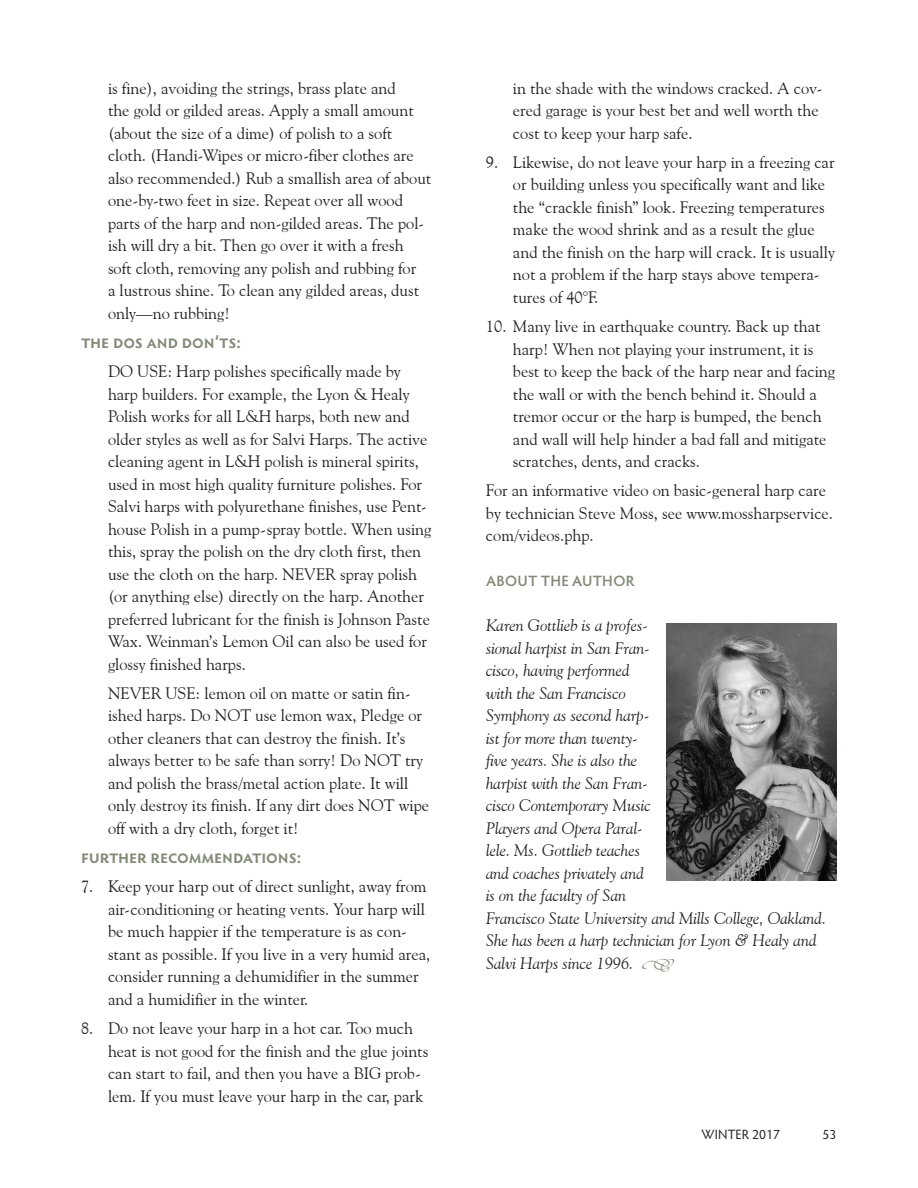
<style>
.page{position:relative;width:918px;height:1188px;background:#fff}
.page>*{position:absolute;margin:0;border:0;box-sizing:border-box;transform-origin:0 0}
.t1{font:600 18px "Hypatia Sans Pro";letter-spacing:-.005em;color:#828c78}
.t2{font:16.5px/22.5px "Goudy Old Style BT";color:#231f20}
.t3{font:italic 16.5px/22.5px "Goudy Old Style BT";color:#231f20}
.t4{font:600 15px "Hypatia Sans Pro";color:#828c78}
.t5{font:13.5px "Hypatia Sans Pro";color:#231f20}
.s1{font-family:"Maestro Flourishes";font-style:normal;color:#828c78}
</style>
<div class="page">
<img style="left:667px;top:623px;width:170px;height:257px">
<p class="t2" style="left:108px;top:76px;width:325px">is fine), avoiding the strings, brass plate and<br>the gold or gilded areas. Apply a small amount (about the size of a dime) of polish to a soft cloth. (Handi-Wipes or micro-fiber clothes are also recommended.) Rub a smallish area of about one-by-two feet in size. Repeat over all wood parts of the harp and non-gilded areas. The pol&shy;ish will dry a bit. Then go over it with a fresh soft cloth, removing any polish and rubbing for<br>a lustrous shine. To clean any gilded areas, dust only—no rubbing!</p>
<p class="t1" style="left:81px;top:329px;width:161px">The Dos and Don’ts:</p>
<p class="t2" style="left:108px;top:360px;width:325px">DO USE: Harp polishes specifically made by harp builders. For example, the Lyon &amp; Healy Polish works for all L&amp;H harps, both new and older styles as well as for Salvi Harps. The active cleaning agent in L&amp;H polish is mineral spirits, used in most high quality furniture polishes. For Salvi harps with polyurethane finishes, use Pent&shy;house Polish in a pump-spray bottle. When using this, spray the polish on the dry cloth first, then use the cloth on the harp. NEVER spray polish (or anything else) directly on the harp. Another preferred lubricant for the finish is Johnson Paste Wax. Weinman’s Lemon Oil can also be used for glossy finished harps.</p>
<p class="t2" style="left:108px;top:682px;width:323px">NEVER USE: lemon oil on matte or satin fin&shy;ished harps. Do NOT use lemon wax, Pledge or other cleaners that can destroy the finish. It’s always better to be safe than sorry! Do NOT try and polish the brass/metal action plate. It will only destroy its finish. If any dirt does NOT wipe off with a dry cloth, forget it!</p>
<p class="t1" style="left:81px;top:844px;width:222px">Further recommendations:</p>
<p class="t2" style="left:108px;top:875px;width:324px;text-indent:-27px">7. Keep your harp out of direct sunlight, away from air-conditioning or heating vents. Your harp will be much happier if the temperature is as con&shy;stant as possible. If you live in a very humid area, consider running a dehumidifier in the summer and a humidifier in the winter.</p>
<p class="t2" style="left:108px;top:1017px;width:322px;text-indent:-27px">8. Do not leave your harp in a hot car. Too much heat is not good for the finish and the glue joints can start to fail, and then you have a BIG prob&shy;lem. If you must leave your harp in the car, park</p>
<p class="t2" style="left:513px;top:76px;width:311px">in the shade with the windows cracked. A cov&shy;ered garage is your best bet and well worth the cost to keep your harp safe.</p>
<p class="t2" style="left:513px;top:151px;width:324px;text-indent:-27px">9. Likewise, do not leave your harp in a freezing car or building unless you specifically want and like the “crackle finish” look. Freezing temperatures make the wood shrink and as a result the glue and the finish on the harp will crack. It is usually not a problem if the harp stays above tempera&shy;tures of 40°F.</p>
<p class="t2" style="left:513px;top:315px;width:324px;text-indent:-27px">10. Many live in earthquake country. Back up that harp! When not playing your instrument, it is best to keep the back of the harp near and facing the wall or with the bench behind it. Should a tremor occur or the harp is bumped, the bench and wall will help hinder a bad fall and mitigate scratches, dents, and cracks.</p>
<p class="t2" style="left:486px;top:479px;width:349px">For an informative video on basic-general harp care by technician Steve Moss, see www.mossharpservice. com/videos.php.</p>
<p class="t4" style="left:486px;top:571px;width:149px">About the author</p>
<p class="t3" style="left:486px;top:614px;width:342px">Karen Gottlieb is a profes-<br>sional harpist in San Fran-<br>cisco, having performed<br>with the San Francisco<br>Symphony as second harp-<br>ist for more than twenty-<br>five years. She is also the<br>harpist with the San Fran-<br>cisco Contemporary Music<br>Players and Opera Paral-<br>lele. Ms. Gottlieb teaches<br>and coaches privately and<br>is on the faculty of San<br>Francisco State University and Mills College, Oakland.<br>She has been a harp technician for Lyon &amp; Healy and<br>Salvi Harps since 1996. <span class="s1">V</span></p>
<p class="t5" style="left:702px;top:1125px;width:80px">WINTER 2017</p>
<p class="t5" style="left:823px;top:1125px;width:15px">53</p>
</div>
